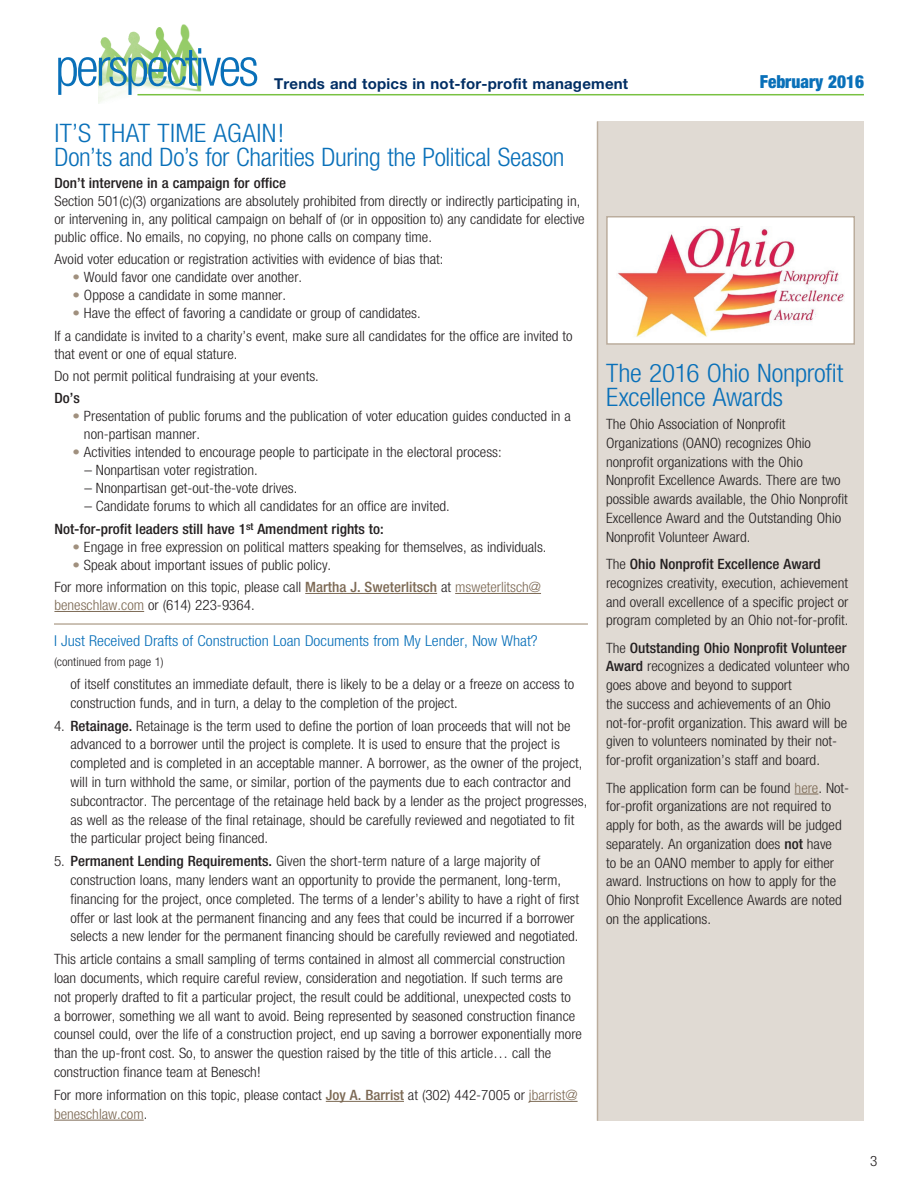
<style>
.page{position:relative;width:918px;height:1188px;background:#fff}
.page>*{position:absolute;margin:0;border:0;box-sizing:border-box;transform-origin:0 0}
.t1{font:300 condensed 52.5px "Helvetica Neue";letter-spacing:-.05em;color:#0970b9}
.t2{font:300 condensed 25.5px/24px "Helvetica Neue";letter-spacing:-.01em;color:#0970b9;scale:1.07 1}
.t3{font:900 condensed 18px "Helvetica Neue";color:#0970b9;scale:.96 1}
.t4{font:300 condensed 15px "Helvetica Neue";color:#0970b9;scale:1.07 1}
.t5{font:700 15px "Helvetica Neue";letter-spacing:.015em;color:#002e64}
.t6{font:300 condensed 14.25px/18.8px "Helvetica Neue";color:#231f20;scale:1.06 1}
.t7{font:500 condensed 14.25px "Helvetica Neue";color:#231f20;scale:1.06 1}
.t8{font:300 condensed 12px "Helvetica Neue";color:#231f20;scale:1.07 1}
.s1{color:#a0907e}
.s2{font-weight:500}
.s3{font-weight:500;color:#7c6954}
.s4{color:#7c6954}
</style>
<div class="page">
<hr style="left:305px;top:593px;width:132px;height:1px;background:#7c6954">
<hr style="left:455px;top:593px;width:86px;height:1px;background:#7c6954">
<hr style="left:54px;top:611px;width:90px;height:1px;background:#7c6954">
<div style="left:597px;top:121px;width:267px;height:999px;background:#e0dad3"></div>
<img style="left:99px;top:24px;width:108px;height:79px">
<hr style="left:137px;top:94px;width:727px;height:1px;background:#79c142">
<hr style="left:597px;top:122px;width:1px;height:999px;background:#bbad9d">
<hr style="left:326px;top:1101px;width:78px;height:1px;background:#7c6954">
<hr style="left:529px;top:1101px;width:49px;height:1px;background:#7c6954">
<hr style="left:54px;top:1120px;width:90px;height:1px;background:#7c6954">
<div style="left:607px;top:217px;width:247px;height:127px;background:#fff"></div>
<img style="left:618px;top:227px;width:227px;height:110px">
<div style="left:606px;top:216px;width:249px;height:129px;border:2px solid #bbad9d"></div>
<svg style="left:795px;top:794px;width:23px;height:1px"></svg>
<hr style="left:54px;top:623px;width:534px;height:2px;background:#bbad9d">
<h1 class="t1" style="left:56px;top:37px;width:205px">perspectives</h1>
<p class="t5" style="left:274px;top:74px;width:356px">Trends and topics in not-for-profit management</p>
<p class="t3" style="left:760px;top:71px;width:110px">February 2016</p>
<h2 class="t2" style="left:54px;top:121px;width:478px">IT’S THAT TIME AGAIN!<br>Don’ts and Do’s for Charities During the Political Season</h2>
<p class="t7" style="left:54px;top:175px;width:220px">Don’t intervene in a campaign for office</p>
<p class="t6" style="left:54px;top:192px;width:502px;line-height:18px">Section 501(c)(3) organizations are absolutely prohibited from directly or indirectly participating in, or intervening in, any political campaign on behalf of (or in opposition to) any candidate for elective public office. No emails, no copying, no phone calls on company time.</p>
<p class="t6" style="left:54px;top:250px;width:368px">Avoid voter education or registration activities with evidence of bias that:</p>
<p class="t6" style="left:72px;top:268px;width:218px"><span class="s1">•</span> Would favor one candidate over another.</p>
<p class="t6" style="left:72px;top:286px;width:203px"><span class="s1">•</span> Oppose a candidate in some manner.</p>
<p class="t6" style="left:54px;top:302px;width:490px;line-height:22.4px;text-indent:18px"><span class="s1">•</span> Have the effect of favoring a candidate or group of candidates.<br>If a candidate is invited to a charity’s event, make sure all candidates for the office are invited to</p>
<p class="t6" style="left:54px;top:342px;width:251px;line-height:22.4px">that event or one of equal stature.<br>Do not permit political fundraising at your events.</p>
<p class="t7" style="left:54px;top:390px;width:26px">Do’s</p>
<p class="t6" style="left:84px;top:407px;width:461px;line-height:18px;text-indent:-12px"><span class="s1">•</span> Presentation of public forums and the publication of voter education guides conducted in a non-partisan manner.</p>
<p class="t6" style="left:72px;top:443px;width:407px"><span class="s1">•</span> Activities intended to encourage people to participate in the electoral process:</p>
<p class="t6" style="left:84px;top:461px;width:165px">– Nonpartisan voter registration.</p>
<p class="t6" style="left:84px;top:479px;width:202px">– Nnonpartisan get-out-the-vote drives.</p>
<p class="t6" style="left:54px;top:495px;width:374px;line-height:22.4px;text-indent:30px">– Candidate forums to which all candidates for an office are invited.<br><span class="s2">Not-for-profit leaders still have 1</span><sup>st</sup> <span class="s2">Amendment rights to:</span></p>
<p class="t6" style="left:72px;top:537px;width:449px"><span class="s1">•</span> Engage in free expression on political matters speaking for themselves, as individuals.</p>
<p class="t6" style="left:54px;top:553px;width:461px;line-height:22.4px;text-indent:18px"><span class="s1">•</span> Speak about important issues of public policy.<br>For more information on this topic, please call <span class="s3">Martha J. Sweterlitsch</span> at <span class="s4">msweterlitsch@</span></p>
<p class="t6" style="left:54px;top:596px;width:190px"><span class="s4">beneschlaw.com</span> or (614) 223-9364.</p>
<p class="t4" style="left:54px;top:632px;width:454px">I Just Received Drafts of Construction Loan Documents from My Lender, Now What?</p>
<p class="t8" style="left:54px;top:655px;width:104px">(continued from page 1)</p>
<p class="t6" style="left:70px;top:674px;width:477px">of itself constitutes an immediate default, there is likely to be a delay or a freeze on access to construction funds, and in turn, a delay to the completion of the project.</p>
<p class="t6" style="left:70px;top:716px;width:489px;text-indent:-16px">4. <span class="s2">Retainage.</span> Retainage is the term used to define the portion of loan proceeds that will not be advanced to a borrower until the project is complete. It is used to ensure that the project is completed and is completed in an acceptable manner. A borrower, as the owner of the project, will in turn withhold the same, or similar, portion of the payments due to each contractor and subcontractor. The percentage of the retainage held back by a lender as the project progresses, as well as the release of the final retainage, should be carefully reviewed and negotiated to fit the particular project being financed.</p>
<p class="t6" style="left:70px;top:852px;width:481px;text-indent:-16px">5. <span class="s2">Permanent Lending Requirements.</span> Given the short-term nature of a large majority of construction loans, many lenders want an opportunity to provide the permanent, long-term, financing for the project, once completed. The terms of a lender’s ability to have a right of first offer or last look at the permanent financing and any fees that could be incurred if a borrower selects a new lender for the permanent financing should be carefully reviewed and negotiated.</p>
<p class="t6" style="left:54px;top:950px;width:500px">This article contains a small sampling of terms contained in almost all commercial construction loan documents, which require careful review, consideration and negotiation. If such terms are not properly drafted to fit a particular project, the result could be additional, unexpected costs to<br>a borrower, something we all want to avoid. Being represented by seasoned construction finance counsel could, over the life of a construction project, end up saving a borrower exponentially more than the up-front cost. So, to answer the question raised by the title of this article… call the construction finance team at Benesch!</p>
<p class="t6" style="left:54px;top:1085px;width:495px">For more information on this topic, please contact <span class="s3">Joy A. Barrist</span> at (302) 442‑7005 or <span class="s4">jbarrist@ beneschlaw.com</span>.</p>
<h2 class="t2" style="left:606px;top:361px;width:223px">The 2016 Ohio Nonprofit<br>Excellence Awards</h2>
<p class="t6" style="left:606px;top:415px;width:230px">The Ohio Association of Nonprofit Organizations (OANO) recognizes Ohio nonprofit organizations with the Ohio Nonprofit Excellence Awards. There are two possible awards available, the Ohio Nonprofit Excellence Award and the Outstanding Ohio Nonprofit Volunteer Award.</p>
<p class="t6" style="left:606px;top:555px;width:230px">The <span class="s2">Ohio Nonprofit Excellence Award </span>recognizes creativity, execution, achievement and overall excellence of a specific project or program completed by an Ohio not-for-profit.</p>
<p class="t6" style="left:606px;top:638px;width:231px">The <span class="s2">Outstanding Ohio Nonprofit Volunteer Award</span> recognizes a dedicated volunteer who goes above and beyond to support<br>the success and achievements of an Ohio not-for-profit organization. This award will be given to volunteers nominated by their not&shy;for-profit organization’s staff and board.</p>
<p class="t6" style="left:606px;top:778px;width:231px">The application form can be found <span class="s4">here</span>. Not&shy;for-profit organizations are not required to apply for both, as the awards will be judged separately. An organization does <span class="s2">not</span> have<br>to be an OANO member to apply for either award. Instructions on how to apply for the Ohio Nonprofit Excellence Awards are noted on the applications.</p>
<p class="t6" style="left:870px;top:1151px;width:8px">3</p>
</div>
